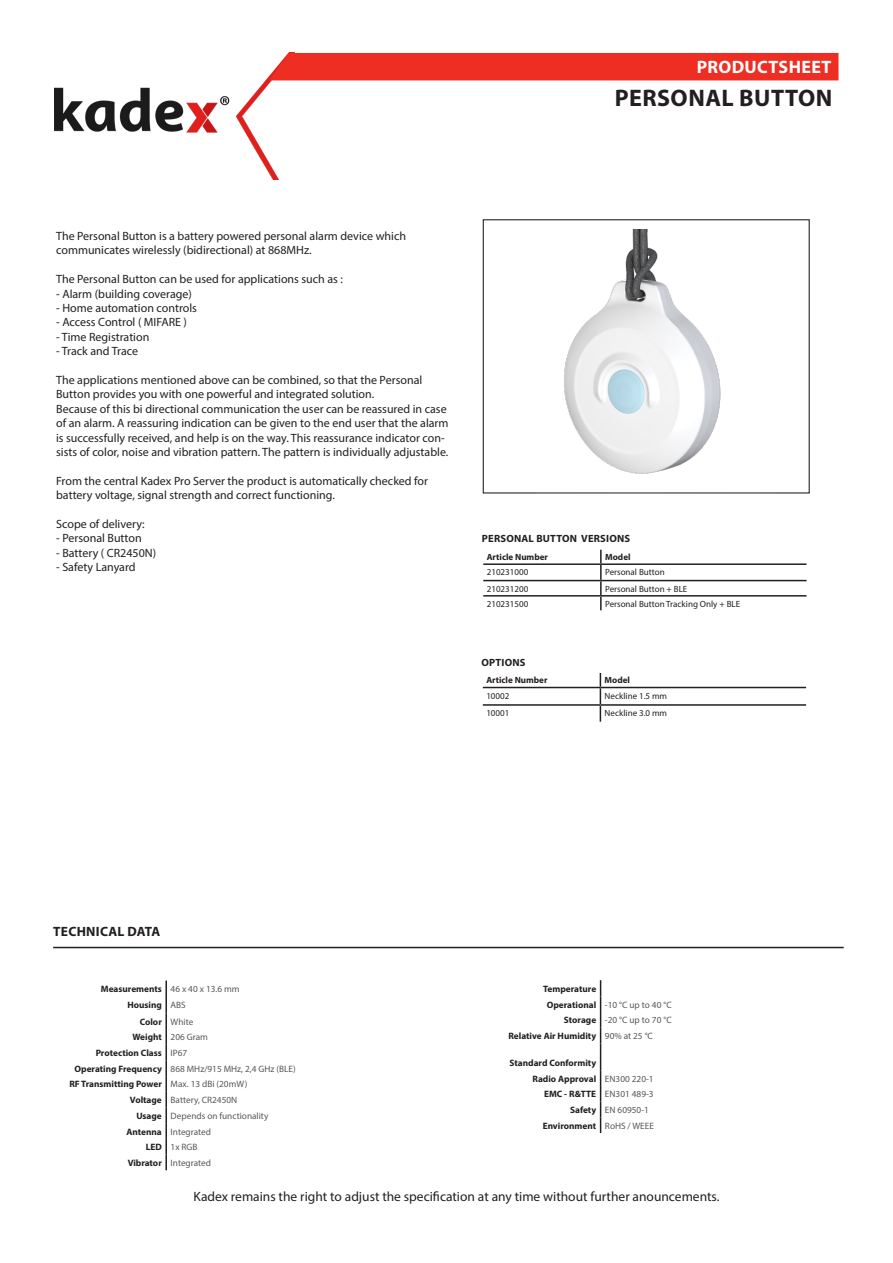
<style>
.page{position:relative;width:893px;height:1263px;background:#fff}
.page>*{position:absolute;margin:0;border:0;box-sizing:border-box;transform-origin:0 0}
.t1{font:700 24px "Myriad Pro";letter-spacing:.02em;color:#231f20}
.t2{font:700 18px "Myriad Pro";letter-spacing:.02em;color:#fff}
.t3{font:13.5px "Myriad Pro";color:#231f20}
.t4{font:700 13.5px "Myriad Pro";letter-spacing:.02em;color:#231f20}
.t5{font:12px/14.4px "Myriad Pro";color:#231f20}
.t6{font:700 10.5px "Myriad Pro";letter-spacing:.02em;color:#231f20}
.t7{font:700 9.3px "Myriad Pro";color:#231f20}
.t8{font:9.3px "Myriad Pro";color:#57585a}
.t9{font:9px "Myriad Pro";color:#231f20}
.t10{font:700 9px "Myriad Pro";color:#231f20}
</style>
<div class="page">
<img style="left:54px;top:76px;width:241px;height:103px">
<div style="left:269px;top:53px;width:570px;height:27px;background:#ee2e22"></div>
<div style="left:483px;top:219px;width:327px;height:274px;border:1px solid #231f20"></div>
<svg style="left:165px;top:980px;width:2px;height:190px"></svg>
<svg style="left:600px;top:980px;width:1px;height:153px"></svg>
<hr style="left:53px;top:947px;width:791px;height:1px;background:#231f20">
<svg style="left:482px;top:673px;width:325px;height:49px"></svg>
<hr style="left:483px;top:687px;width:117px;height:1px;background:#231f20">
<hr style="left:600px;top:687px;width:206px;height:1px;background:#231f20">
<hr style="left:483px;top:704px;width:117px;height:2px;background:#231f20">
<hr style="left:600px;top:704px;width:206px;height:2px;background:#231f20">
<svg style="left:483px;top:550px;width:324px;height:61px"></svg>
<hr style="left:483px;top:563px;width:118px;height:2px;background:#231f20">
<hr style="left:601px;top:563px;width:205px;height:2px;background:#231f20">
<hr style="left:483px;top:580px;width:118px;height:1px;background:#231f20">
<hr style="left:601px;top:580px;width:205px;height:1px;background:#231f20">
<hr style="left:483px;top:595px;width:118px;height:2px;background:#231f20">
<hr style="left:601px;top:595px;width:205px;height:2px;background:#231f20">
<img style="left:536px;top:229px;width:238px;height:265px">
<p class="t2" style="left:697px;top:55px;width:136px">PRODUCTSHEET</p>
<p class="t1" style="left:615px;top:83px;width:219px">PERSONAL BUTTON</p>
<p class="t5" style="left:56px;top:229px;width:351px">The Personal Button is a battery powered personal alarm device which</p>
<p class="t5" style="left:56px;top:243px;width:257px">communicates wirelessly (bidirectional) at 868MHz.</p>
<p class="t5" style="left:56px;top:272px;width:288px">The Personal Button can be used for applications such as :</p>
<p class="t5" style="left:56px;top:286px;width:137px">- Alarm (building coverage)</p>
<p class="t5" style="left:56px;top:301px;width:142px">- Home automation controls</p>
<p class="t5" style="left:56px;top:315px;width:132px">- Access Control ( MIFARE )</p>
<p class="t5" style="left:56px;top:329px;width:95px">- Time Registration</p>
<p class="t5" style="left:56px;top:344px;width:84px">- Track and Trace</p>
<p class="t5" style="left:56px;top:373px;width:394px">The applications mentioned above can be combined, so that the Personal Button provides you with one powerful and integrated solution.<br>Because of this bi directional communication the user can be reassured in case of an alarm. A reassuring indication can be given to the end user that the alarm is successfully received, and help is on the way. This reassurance indicator con&shy;sists of color, noise and vibration pattern. The pattern is individually adjustable.</p>
<p class="t5" style="left:56px;top:473px;width:373px">From the central Kadex Pro Server the product is automatically checked for battery voltage, signal strength and correct functioning.</p>
<p class="t5" style="left:56px;top:517px;width:90px">Scope of delivery:</p>
<p class="t5" style="left:56px;top:531px;width:87px">- Personal Button</p>
<p class="t5" style="left:56px;top:545px;width:102px">- Battery ( CR2450N)</p>
<p class="t5" style="left:56px;top:560px;width:81px">- Safety Lanyard</p>
<p class="t6" style="left:482px;top:532px;width:150px">PERSONAL BUTTON VERSIONS</p>
<p class="t10" style="left:487px;top:551px;width:63px">Article Number</p>
<p class="t10" style="left:605px;top:551px;width:27px">Model</p>
<p class="t9" style="left:487px;top:567px;width:43px">210231000</p>
<p class="t9" style="left:605px;top:567px;width:61px">Personal Button</p>
<p class="t9" style="left:487px;top:583px;width:43px">210231200</p>
<p class="t9" style="left:605px;top:583px;width:84px">Personal Button + BLE</p>
<p class="t9" style="left:487px;top:598px;width:43px">210231500</p>
<p class="t9" style="left:605px;top:598px;width:137px">Personal Button Tracking Only + BLE</p>
<p class="t6" style="left:481px;top:655px;width:46px">OPTIONS</p>
<p class="t10" style="left:486px;top:674px;width:63px">Article Number</p>
<p class="t10" style="left:605px;top:674px;width:27px">Model</p>
<p class="t9" style="left:486px;top:690px;width:25px">10002</p>
<p class="t9" style="left:605px;top:690px;width:64px">Neckline 1.5 mm</p>
<p class="t9" style="left:486px;top:707px;width:25px">10001</p>
<p class="t9" style="left:605px;top:707px;width:64px">Neckline 3.0 mm</p>
<p class="t4" style="left:53px;top:923px;width:109px">TECHNICAL DATA</p>
<p class="t7" style="left:101px;top:983px;width:63px">Measurements</p>
<p class="t8" style="left:171px;top:983px;width:70px">46 x 40 x 13.6 mm</p>
<p class="t7" style="left:127px;top:999px;width:36px">Housing</p>
<p class="t8" style="left:171px;top:999px;width:17px">ABS</p>
<p class="t7" style="left:140px;top:1015px;width:24px">Color</p>
<p class="t8" style="left:171px;top:1016px;width:24px">White</p>
<p class="t7" style="left:132px;top:1031px;width:31px">Weight</p>
<p class="t8" style="left:171px;top:1031px;width:39px">206 Gram</p>
<p class="t7" style="left:96px;top:1047px;width:68px">Protection Class</p>
<p class="t8" style="left:171px;top:1047px;width:18px">IP67</p>
<p class="t7" style="left:74px;top:1062px;width:89px">Operating Frequency</p>
<p class="t8" style="left:171px;top:1063px;width:127px">868 MHz/915 MHz, 2,4 GHz (BLE)</p>
<p class="t7" style="left:69px;top:1078px;width:94px">RF Transmitting Power</p>
<p class="t8" style="left:171px;top:1078px;width:78px">Max. 13 dBi (20mW)</p>
<p class="t7" style="left:130px;top:1094px;width:33px">Voltage</p>
<p class="t8" style="left:171px;top:1094px;width:68px">Battery, CR2450N</p>
<p class="t7" style="left:136px;top:1109px;width:27px">Usage</p>
<p class="t8" style="left:171px;top:1110px;width:99px">Depends on functionality</p>
<p class="t7" style="left:126px;top:1125px;width:37px">Antenna</p>
<p class="t8" style="left:171px;top:1126px;width:42px">Integrated</p>
<p class="t7" style="left:146px;top:1141px;width:18px">LED</p>
<p class="t8" style="left:171px;top:1141px;width:29px">1x RGB</p>
<p class="t7" style="left:128px;top:1157px;width:36px">Vibrator</p>
<p class="t8" style="left:171px;top:1157px;width:42px">Integrated</p>
<p class="t7" style="left:543px;top:982px;width:54px">Temperature</p>
<p class="t7" style="left:547px;top:998px;width:51px">Operational</p>
<p class="t8" style="left:605px;top:999px;width:68px">-10 °C up to 40 °C</p>
<p class="t7" style="left:564px;top:1014px;width:34px">Storage</p>
<p class="t8" style="left:605px;top:1014px;width:68px">-20 °C up to 70 °C</p>
<p class="t7" style="left:508px;top:1030px;width:89px">Relative Air Humidity</p>
<p class="t8" style="left:605px;top:1030px;width:50px">90% at 25 °C</p>
<p class="t7" style="left:509px;top:1057px;width:88px">Standard Conformity</p>
<p class="t7" style="left:532px;top:1072px;width:65px">Radio Approval</p>
<p class="t8" style="left:605px;top:1073px;width:50px">EN300 220-1</p>
<p class="t7" style="left:544px;top:1088px;width:54px">EMC - R&amp;TTE</p>
<p class="t8" style="left:605px;top:1088px;width:50px">EN301 489-3</p>
<p class="t7" style="left:570px;top:1104px;width:28px">Safety</p>
<p class="t8" style="left:605px;top:1104px;width:45px">EN 60950-1</p>
<p class="t7" style="left:543px;top:1119px;width:55px">Environment</p>
<p class="t8" style="left:605px;top:1120px;width:50px">RoHS / WEEE</p>
<p class="t3" style="left:193px;top:1188px;width:528px">Kadex remains the right to adjust the specification at any time without further anouncements.</p>
</div>
